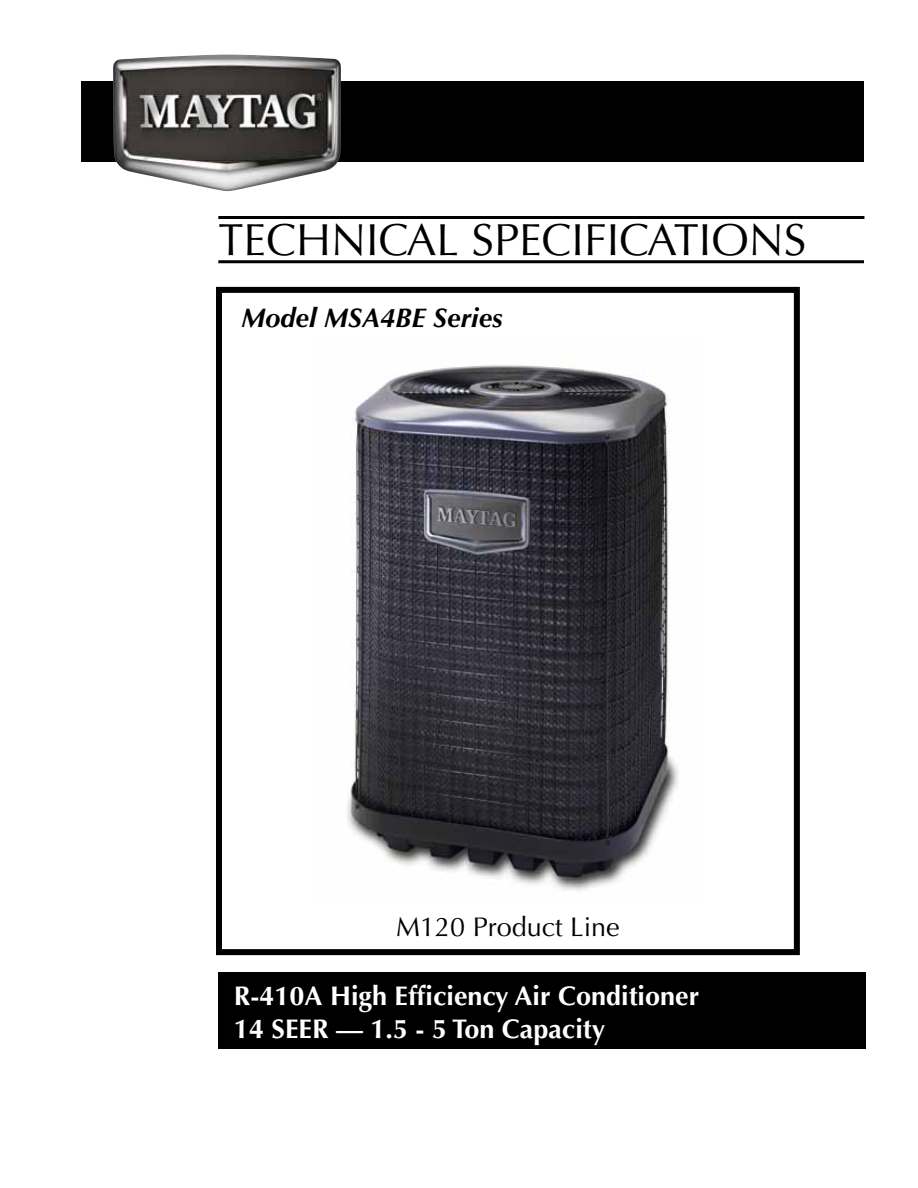
<style>
.page{position:relative;width:918px;height:1188px;background:#fff}
.page>*{position:absolute;margin:0;border:0;box-sizing:border-box;transform-origin:0 0}
.t1{font:45px "Optima";color:#000}
.t2{font:700 27px/32.4px "Optima";color:#fff}
.t3{font:italic 700 27px "Optima";color:#000}
.t4{font:27px "Optima";color:#000}
</style>
<div class="page">
<div style="left:216px;top:287px;width:584px;height:668px;border:6px solid #000"></div>
<div style="left:219px;top:972px;width:647px;height:77px;background:#000"></div>
<div style="left:81px;top:81px;width:783px;height:81px;background:#000"></div>
<hr style="left:218px;top:216px;width:646px;height:3px;background:#000">
<hr style="left:218px;top:260px;width:646px;height:3px;background:#000">
<img style="left:113px;top:54px;width:228px;height:137px">
<img style="left:347px;top:365px;width:331px;height:526px">
<h1 class="t1" style="left:219px;top:214px;width:589px">TECHNICAL SPECIFICATIONS</h1>
<p class="t3" style="left:242px;top:302px;width:263px">Model MSA4BE Series</p>
<p class="t4" style="left:396px;top:912px;width:225px">M120 Product Line</p>
<p class="t2" style="left:234px;top:980px;width:467px">R-410A High Efficiency Air Conditioner<br>14 SEER — 1.5 - 5 Ton Capacity</p>
</div>
